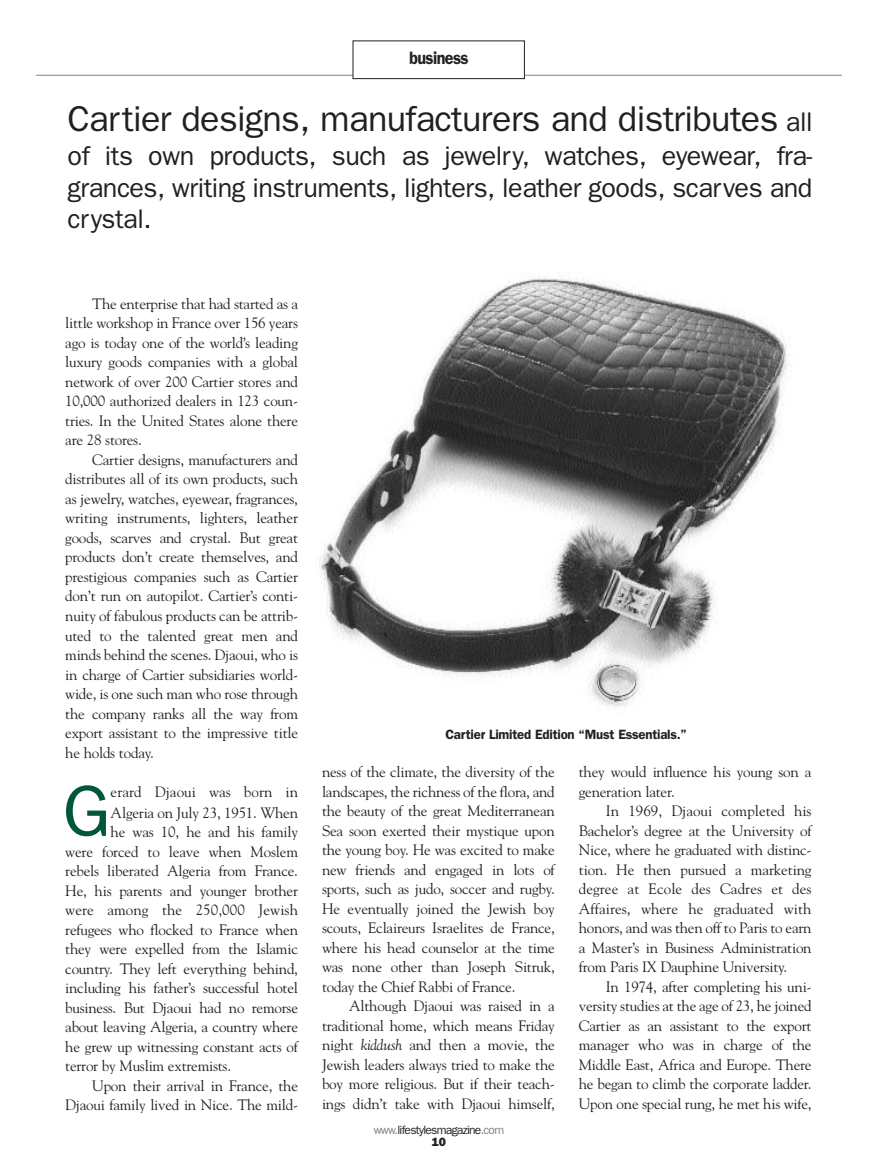
<style>
.page{position:relative;width:878px;height:1175px;background:#fff}
.page>*{position:absolute;margin:0;border:0;box-sizing:border-box;transform-origin:0 0}
.t1{font:72.3px "Franklin Gothic";color:#005837}
.t2{font:36px "Franklin Gothic";letter-spacing:-.02em;color:#231f20}
.t3{font:27px/31.5px "Franklin Gothic";letter-spacing:-.02em;color:#231f20;text-align:justify}
.t4{font:600 18px "Franklin Gothic";letter-spacing:-.035em;color:#231f20;scale:.9 1}
.t5{font:15px/19.5px "Goudy";letter-spacing:-.015em;color:#231f20;text-align:justify}
.t6{font:600 13.5px "Franklin Gothic";letter-spacing:-.02em;color:#231f20}
.t7{font:12px/12px "Franklin Gothic";letter-spacing:-.06em;color:#231f20;text-align:center}
.s1{font-size:27px}
.s2{font-style:italic}
.s3{color:#808285}
.s4{font-weight:800}
</style>
<div class="page">
<hr style="left:36px;top:75px;width:806px;height:1px;background:#808285">
<div style="left:353px;top:41px;width:171px;height:38px;background:#fff"></div>
<div style="left:352px;top:40px;width:172px;height:39px;border:1px solid #231f20"></div>
<img style="left:319px;top:277px;width:469px;height:431px">
<p class="t4" style="left:409px;top:52px;width:68px">business</p>
<h2 class="t2" style="left:68px;top:106px;width:746px">Cartier designs, manufacturers and distributes <span class="s1">all</span></h2>
<h3 class="t3" style="left:68px;top:142px;width:746px">of its own products, such as jewelry, watches, eyewear, fra&shy;grances, writing instruments, lighters, leather goods, scarves and crystal.</h3>
<p class="t5" style="left:65px;top:295px;width:234px;text-indent:27px">The enterprise that had started as a little workshop in France over 156 years ago is today one of the world’s leading luxury goods companies with a global network of over 200 Cartier stores and 10,000 authorized dealers in 123 coun&shy;tries. In the United States alone there are 28 stores.</p>
<p class="t5" style="left:65px;top:451px;width:234px;text-indent:27px">Cartier designs, manufacturers and distributes all of its own products, such as jewelry, watches, eyewear, fragrances, writing instruments, lighters, leather goods, scarves and crystal. But great products don’t create themselves, and prestigious companies such as Cartier don’t run on autopilot. Cartier’s conti&shy;nuity of fabulous products can be attrib&shy;uted to the talented great men and minds behind the scenes. Djaoui, who is in charge of Cartier subsidiaries world&shy;wide, is one such man who rose through the company ranks all the way from export assistant to the impressive title he holds today.</p>
<h1 class="t1" style="left:63px;top:786px;width:49px">G</h1>
<p class="t5" style="left:111px;top:782px;width:189px;line-height:20.9px">erard Djaoui was born in<br>Algeria on July 23, 1951. When</p>
<p class="t5" style="left:65px;top:823px;width:234px;text-indent:45px">he was 10, he and his family were forced to leave when Moslem rebels liberated Algeria from France.<br>He, his parents and younger brother were among the 250,000 Jewish refugees who flocked to France when they were expelled from the Islamic country. They left everything behind, including his father’s successful hotel business. But Djaoui had no remorse about leaving Algeria, a country where he grew up witnessing constant acts of terror by Muslim extremists.</p>
<p class="t5" style="left:65px;top:1076px;width:234px;text-align:right">Upon their arrival in France, the<br>Djaoui family lived in Nice. The mild-</p>
<p class="t6" style="left:445px;top:729px;width:243px">Cartier Limited Edition “Must Essentials.”</p>
<p class="t5" style="left:322px;top:763px;width:234px">ness of the climate, the diversity of the landscapes, the richness of the flora, and the beauty of the great Mediterranean Sea soon exerted their mystique upon the young boy. He was excited to make new friends and engaged in lots of sports, such as judo, soccer and rugby.<br>He eventually joined the Jewish boy scouts, Eclaireurs Israelites de France, where his head counselor at the time was none other than Joseph Sitruk, today the Chief Rabbi of France.</p>
<p class="t5" style="left:322px;top:997px;width:234px;text-indent:27px">Although Djaoui was raised in a traditional home, which means Friday night <span class="s2">kiddush</span> and then a movie, the Jewish leaders always tried to make the boy more religious. But if their teach&shy;ings didn’t take with Djaoui himself,</p>
<p class="t7" style="left:374px;top:1125px;width:132px"><span class="s3">www.</span>lifestylesmagazine<span class="s3">.com<br></span><span class="s4">10</span></p>
<p class="t5" style="left:579px;top:763px;width:234px">they would influence his young son a generation later.</p>
<p class="t5" style="left:579px;top:802px;width:234px;text-indent:27px">In 1969, Djaoui completed his Bachelor’s degree at the University of Nice, where he graduated with distinc&shy;tion. He then pursued a marketing degree at Ecole des Cadres et des Affaires, where he graduated with honors, and was then off to Paris to earn a Master’s in Business Administration from Paris IX Dauphine University.</p>
<p class="t5" style="left:579px;top:978px;width:234px;text-indent:27px">In 1974, after completing his uni&shy;versity studies at the age of 23, he joined Cartier as an assistant to the export manager who was in charge of the Middle East, Africa and Europe. There he began to climb the corporate ladder.<br>Upon one special rung, he met his wife,</p>
</div>
